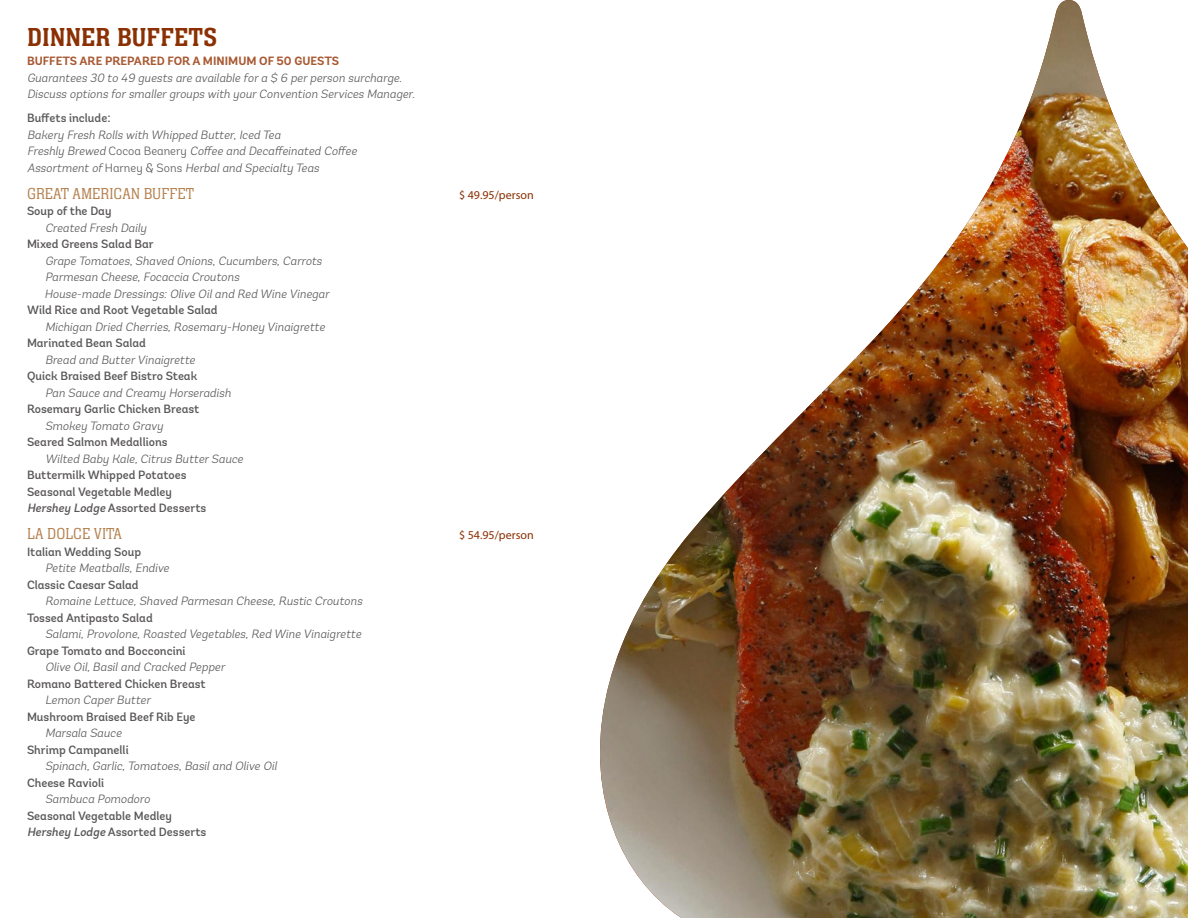
<style>
.page{position:relative;width:1188px;height:918px;background:#fff}
.page>*{position:absolute;margin:0;border:0;box-sizing:border-box;transform-origin:0 0}
.t1{font:27px "Neue Aachen Std";color:#8b3002}
.t2{font:300 16.5px "Neue Aachen Std";color:#b5814f}
.t3{font:italic 300 12px/16.5px "Andes";color:#5a5758}
.t4{font:500 12px/16.5px "Andes";color:#5a5758}
.t5{font:700 12px "Andes";color:#a85932}
.t6{font:12px "Myriad Pro";color:#8b3002}
.s1{font-style:normal}
.s2{font-style:italic}
</style>
<div class="page">
<img style="left:600px;top:0;width:588px;height:918px">
<h1 class="t1" style="left:27px;top:22px;width:192px">DINNER BUFFETS</h1>
<p class="t5" style="left:27px;top:54px;width:314px">BUFFETS ARE PREPARED FOR A MINIMUM OF 50 GUESTS</p>
<p class="t3" style="left:27px;top:70px;width:392px">Guarantees 30 to 49 guests are available fora $ 6 perperson surcharge.<br>Discuss options forsmallergroups with yourConvention Services Manager.</p>
<p class="t4" style="left:27px;top:110px;width:85px">Buffets include:</p>
<p class="t3" style="left:27px;top:127px;width:334px">Bakery Fresh Rolls with Whipped Butter,Iced Tea<br>Freshly Brewed <span class="s1">C o c o a B e a n e r y</span> Coffee and Decaffeinated Coffee<br>Assortment of<span class="s1">H a r n e y &amp; S o n s</span> Herbaland Specialty Teas</p>
<h2 class="t2" style="left:27px;top:185px;width:169px">GREAT AMERICAN BUFFET</h2>
<p class="t6" style="left:459px;top:187px;width:76px">$ 49.95/person</p>
<p class="t4" style="left:27px;top:203px;width:86px">Soup of the Day</p>
<p class="t3" style="left:45px;top:220px;width:106px">Created Fresh Daily</p>
<p class="t4" style="left:27px;top:236px;width:128px">Mixed Greens Salad Bar</p>
<p class="t3" style="left:44px;top:253px;width:289px">Grape Tomatoes,Shaved Onions,Cucumbers,Carrots<br>Parmesan Cheese,Focaccia Croutons<br>House-made Dressings: Olive Oiland Red Wine Vinegar</p>
<p class="t4" style="left:27px;top:302px;width:192px">Wild Rice and Root Vegetable Salad</p>
<p class="t3" style="left:45px;top:319px;width:284px">Michigan Dried Cherries,Rosemary-Honey Vinaigrette</p>
<p class="t4" style="left:27px;top:335px;width:120px">Marinated Bean Salad</p>
<p class="t3" style="left:45px;top:352px;width:154px">Bread and ButterVinaigrette</p>
<p class="t4" style="left:27px;top:368px;width:172px">Quick Braised Beef Bistro Steak</p>
<p class="t3" style="left:45px;top:385px;width:190px">Pan Sauce and Creamy Horseradish</p>
<p class="t4" style="left:27px;top:401px;width:174px">Rosemary Garlic Chicken Breast</p>
<p class="t3" style="left:45px;top:418px;width:122px">Smokey Tomato Gravy</p>
<p class="t4" style="left:27px;top:434px;width:142px">Seared Salmon Medallions</p>
<p class="t3" style="left:45px;top:451px;width:202px">Wilted Baby Kale,Citrus ButterSauce</p>
<p class="t4" style="left:27px;top:467px;width:181px">Buttermilk Whipped Potatoes<br>Seasonal Vegetable Medley<br><span class="s2">Hershey Lodge</span> Assorted Desserts</p>
<h2 class="t2" style="left:27px;top:525px;width:96px">LA DOLCE VITA</h2>
<p class="t6" style="left:459px;top:528px;width:76px">$ 54.95/person</p>
<p class="t4" style="left:27px;top:544px;width:116px">Italian Wedding Soup</p>
<p class="t3" style="left:45px;top:560px;width:128px">Petite Meatballs,Endive</p>
<p class="t4" style="left:27px;top:577px;width:113px">Classic Caesar Salad</p>
<p class="t3" style="left:45px;top:593px;width:321px">Romaine Lettuce,Shaved Parmesan Cheese,Rustic Croutons</p>
<p class="t4" style="left:27px;top:610px;width:127px">Tossed Antipasto Salad</p>
<p class="t3" style="left:45px;top:626px;width:320px">Salami,Provolone,Roasted Vegetables,Red Wine Vinaigrette</p>
<p class="t4" style="left:27px;top:643px;width:160px">Grape Tomato and Bocconcini</p>
<p class="t3" style="left:45px;top:659px;width:184px">Olive Oil,Basiland Cracked Pepper</p>
<p class="t4" style="left:27px;top:676px;width:180px">Romano Battered Chicken Breast</p>
<p class="t3" style="left:45px;top:692px;width:110px">Lemon CaperButter</p>
<p class="t4" style="left:27px;top:709px;width:170px">Mushroom Braised Beef Rib Eye</p>
<p class="t3" style="left:45px;top:725px;width:81px">Marsala Sauce</p>
<p class="t4" style="left:27px;top:742px;width:103px">Shrimp Campanelli</p>
<p class="t3" style="left:45px;top:758px;width:236px">Spinach,Garlic,Tomatoes,Basiland Olive Oil</p>
<p class="t4" style="left:27px;top:775px;width:79px">Cheese Ravioli</p>
<p class="t3" style="left:45px;top:791px;width:109px">Sambuca Pomodoro</p>
<p class="t4" style="left:27px;top:808px;width:181px">Seasonal Vegetable Medley<br><span class="s2">Hershey Lodge</span> Assorted Desserts</p>
</div>
